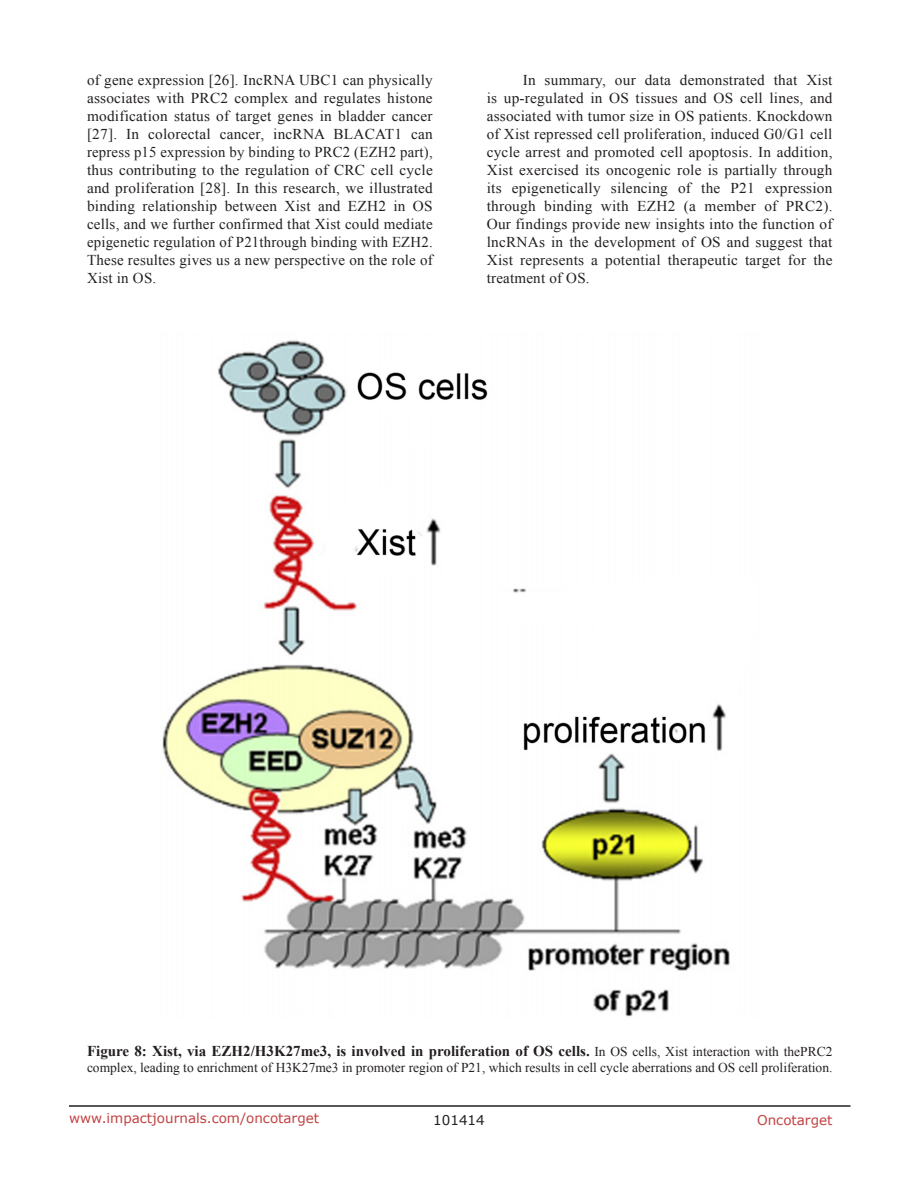
<style>
.page{position:relative;width:918px;height:1188px;background:#fff}
.page>*{position:absolute;margin:0;border:0;box-sizing:border-box;transform-origin:0 0}
.BodyText{font:15px/18px "Times New Roman";letter-spacing:.015em;color:#231f20;text-align:justify}
.figuretext{font:700 15px "Times New Roman";color:#231f20}
.figuretext-2{font:13.5px "Times New Roman";color:#231f20}
.t1{font:13.5px "Verdana";color:#c24141}
.t2{font:13.5px "Verdana";color:#231f20}
.s1{font-weight:400;font-size:13.5px}
</style>
<div class="page">
<hr style="left:69px;top:1105px;width:781px;height:2px;background:#231f20">
<img style="left:162px;top:340px;width:568px;height:677px">
<p class="BodyText" style="left:87px;top:71px;width:347px">of gene expression [26]. IncRNA UBC1 can physically associates with PRC2 complex and regulates histone modification status of target genes in bladder cancer [27]. In colorectal cancer, incRNA BLACAT1 can repress p15 expression by binding to PRC2 (EZH2 part), thus contributing to the regulation of CRC cell cycle and proliferation [28]. In this research, we illustrated binding relationship between Xist and EZH2 in OS cells, and we further confirmed that Xist could mediate epigenetic regulation of P21through binding with EZH2.<br>These resultes gives us a new perspective on the role of Xist in OS.</p>
<p class="BodyText" style="left:487px;top:71px;width:347px;text-indent:36px">In summary, our data demonstrated that Xist is up-regulated in OS tissues and OS cell lines, and associated with tumor size in OS patients. Knockdown of Xist repressed cell proliferation, induced G0/G1 cell cycle arrest and promoted cell apoptosis. In addition, Xist exercised its oncogenic role is partially through its epigenetically silencing of the P21 expression through binding with EZH2 (a member of PRC2).<br>Our findings provide new insights into the function of lncRNAs in the development of OS and suggest that Xist represents a potential therapeutic target for the treatment of OS.</p>
<p class="figuretext" style="left:87px;top:1041px;width:747px">Figure 8: Xist, via EZH2/H3K27me3, is involved in proliferation of OS cells. <span class="s1">In OS cells, Xist interaction with thePRC2</span></p>
<p class="figuretext-2" style="left:87px;top:1059px;width:747px">complex, leading to enrichment of H3K27me3 in promoter region of P21, which results in cell cycle aberrations and OS cell proliferation.</p>
<p class="t1" style="left:69px;top:1109px;width:252px">www.impactjournals.com/oncotarget</p>
<p class="t2" style="left:433px;top:1111px;width:53px">101414</p>
<p class="t1" style="left:757px;top:1111px;width:77px">Oncotarget</p>
</div>
